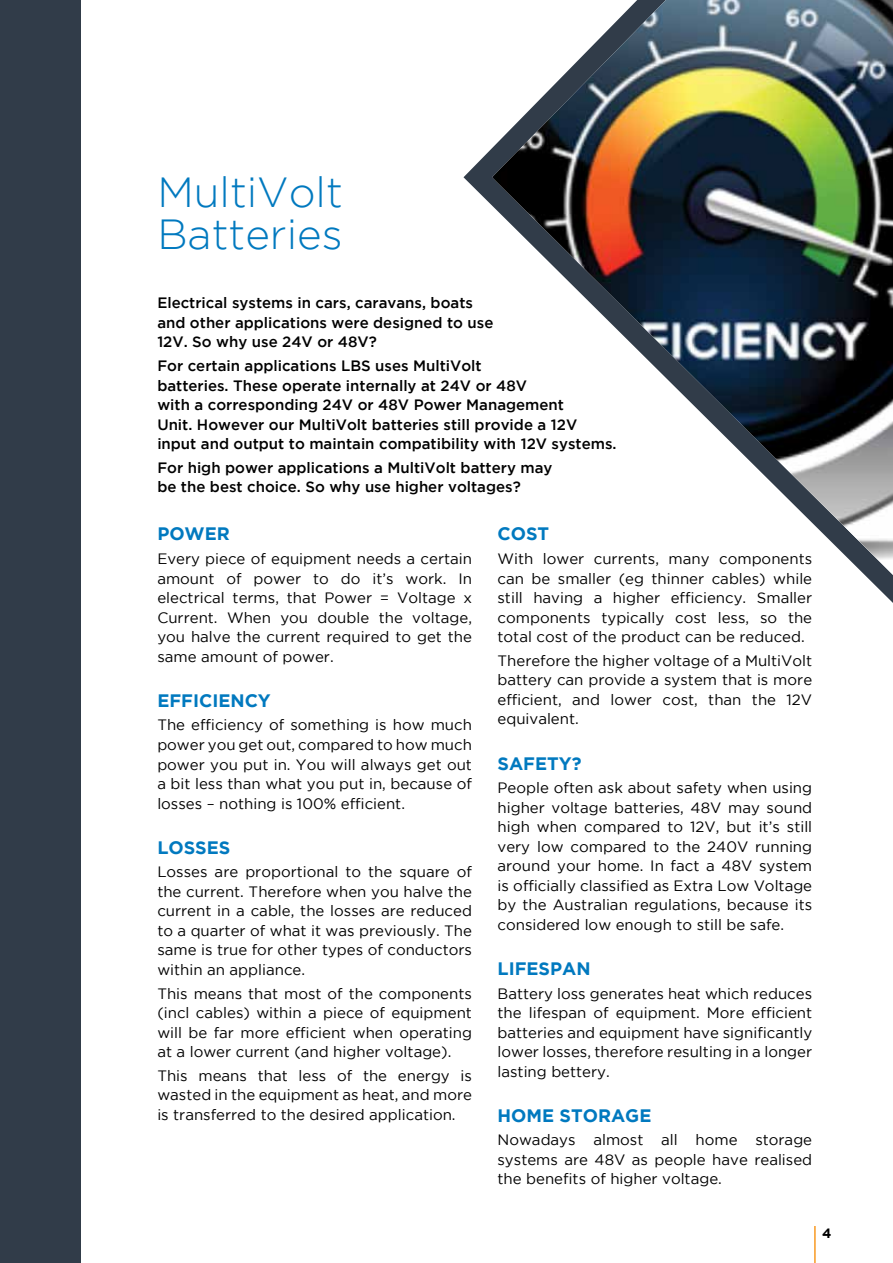
<style>
.page{position:relative;width:893px;height:1263px;background:#fff}
.page>*{position:absolute;margin:0;border:0;box-sizing:border-box;transform-origin:0 0}
.t1{font:300 42px/42px "Gotham";color:#0179bf}
.t2{font:700 18px "Gotham";color:#0179bf}
.t3{font:15px/19.5px "Gotham";color:#000;text-align:justify}
.t4{font:500 15px/19.5px "Gotham";color:#000}
.t5{font:700 13.5px "Gotham";color:#000}
</style>
<div class="page">
<svg style="left:463px;top:148px;width:430px;height:455px"></svg>
<img style="left:492px;top:0;width:401px;height:575px">
<div style="left:0;top:0;width:81px;height:1263px;background:#313c49"></div>
<hr style="left:814px;top:1226px;width:2px;height:37px;background:#f89923">
<h1 class="t1" style="left:157px;top:171px;width:187px">MultiVolt<br>Batteries</h1>
<p class="t4" style="left:157px;top:293px;width:338px">Electrical systems in cars, caravans, boats and other applications were designed to use<br>12V. So why use 24V or 48V?</p>
<p class="t4" style="left:157px;top:356px;width:461px">For certain applications LBS uses MultiVolt<br>batteries. These operate internally at 24V or 48V<br>with a corresponding 24V or 48V Power Management<br>Unit. However our MultiVolt batteries still provide a 12V input and output to maintain compatibility with 12V systems.</p>
<p class="t4" style="left:157px;top:457px;width:397px">For high power applications a MultiVolt battery may be the best choice. So why use higher voltages?</p>
<p class="t2" style="left:157px;top:524px;width:74px">POWER</p>
<p class="t3" style="left:157px;top:549px;width:316px">Every piece of equipment needs a certain amount of power to do it’s work. In electrical terms, that Power = Voltage x Current. When you double the voltage, you halve the current required to get the same amount of power.</p>
<p class="t2" style="left:157px;top:690px;width:115px">EFFICIENCY</p>
<p class="t3" style="left:157px;top:715px;width:316px">The efficiency of something is how much power you get out, compared to how much power you put in. You will always get out a bit less than what you put in, because of losses – nothing is 100% efficient.</p>
<p class="t2" style="left:157px;top:837px;width:75px">LOSSES</p>
<p class="t3" style="left:157px;top:862px;width:316px">Losses are proportional to the square of the current. Therefore when you halve the current in a cable, the losses are reduced to a quarter of what it was previously. The same is true for other types of conductors within an appliance.</p>
<p class="t3" style="left:157px;top:983px;width:316px">This means that most of the components (incl cables) within a piece of equipment will be far more efficient when operating at a lower current (and higher voltage).</p>
<p class="t3" style="left:157px;top:1065px;width:316px">This means that less of the energy is wasted in the equipment as heat, and more is transferred to the desired application.</p>
<p class="t2" style="left:497px;top:524px;width:53px">COST</p>
<p class="t3" style="left:497px;top:549px;width:316px">With lower currents, many components can be smaller (eg thinner cables) while still having a higher efficiency. Smaller components typically cost less, so the total cost of the product can be reduced.</p>
<p class="t3" style="left:497px;top:651px;width:316px">Therefore the higher voltage of a MultiVolt battery can provide a system that is more efficient, and lower cost, than the 12V equivalent.</p>
<p class="t2" style="left:497px;top:753px;width:85px">SAFETY?</p>
<p class="t3" style="left:497px;top:778px;width:316px">People often ask about safety when using higher voltage batteries, 48V may sound high when compared to 12V, but it’s still very low compared to the 240V running around your home. In fact a 48V system is officially classified as Extra Low Voltage by the Australian regulations, because its considered low enough to still be safe.</p>
<p class="t2" style="left:497px;top:958px;width:95px">LIFESPAN</p>
<p class="t3" style="left:497px;top:983px;width:316px">Battery loss generates heat which reduces the lifespan of equipment. More efficient batteries and equipment have significantly lower losses, therefore resulting in a longer lasting bettery.</p>
<p class="t2" style="left:497px;top:1105px;width:155px">HOME STORAGE</p>
<p class="t3" style="left:497px;top:1130px;width:316px">Nowadays almost all home storage systems are 48V as people have realised the benefits of higher voltage.</p>
<p class="t5" style="left:822px;top:1225px;width:11px">4</p>
</div>
